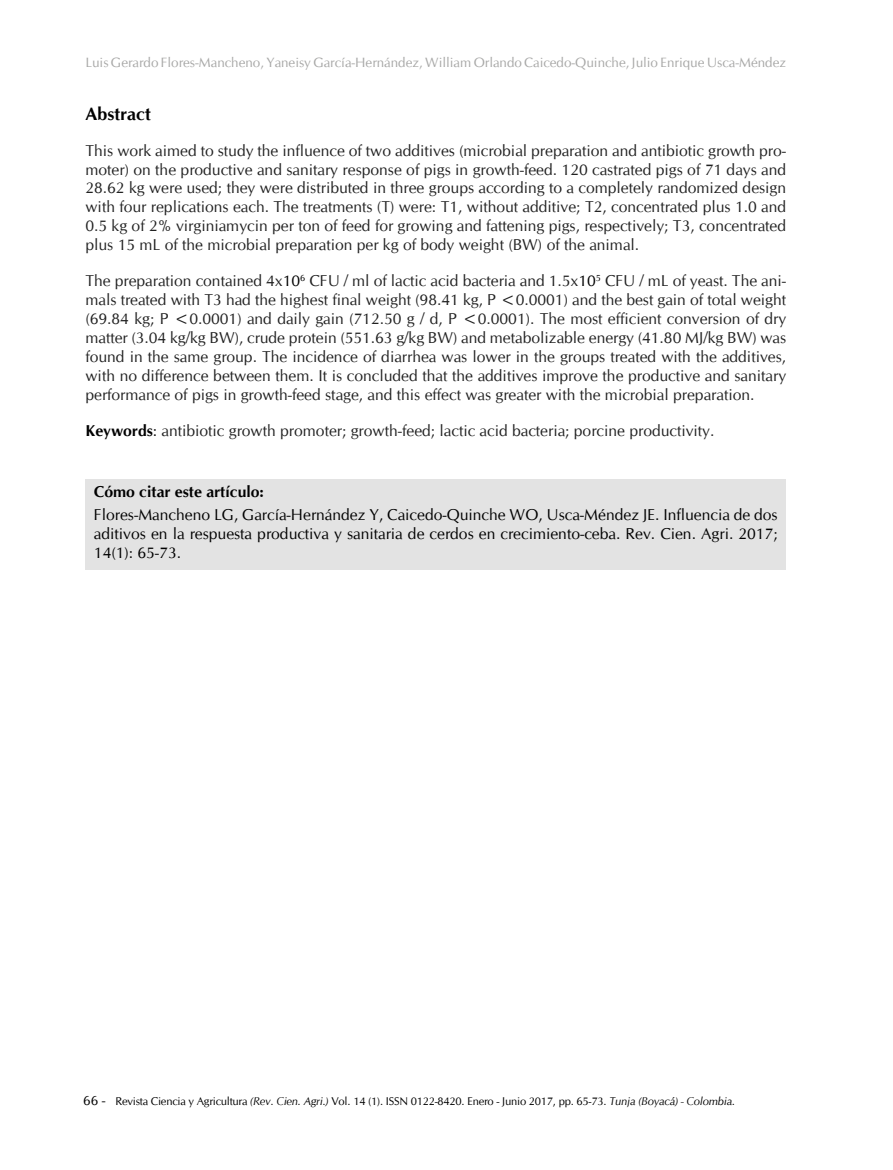
<style>
.page{position:relative;width:893px;height:1170px;background:#fff}
.page>*{position:absolute;margin:0;border:0;box-sizing:border-box;transform-origin:0 0}
.t1{font:700 18px "CG Omega";color:#000}
.t2{font:15.75px/18.9px "CG Omega";color:#212121;text-align:justify}
.t3{font:15.75px/18.9px "CG Omega";color:#000;text-align:justify}
.t4{font:700 15.75px "CG Omega";color:#000}
.t5{font:13.5px "CG Omega";color:#a8a8a7}
.t6{font:11.25px "CG Omega";letter-spacing:-.02em;color:#000}
.s1{color:#000}
.s2{font-weight:700;color:#000}
.s3{font-size:13.5px}
.s4{font-style:italic}
</style>
<div class="page">
<div style="left:85px;top:479px;width:701px;height:27px;background:#e3e3e3"></div>
<div style="left:85px;top:500px;width:701px;height:69px;background:#e3e3e3"></div>
<p class="t5" style="left:85px;top:54px;width:702px">Luis Gerardo Flores-Mancheno, Yaneisy García-Hernández, William Orlando Caicedo-Quinche, Julio Enrique Usca-Méndez</p>
<p class="t1" style="left:85px;top:102px;width:67px">Abstract</p>
<p class="t2" style="left:85px;top:141px;width:702px">This work aimed to study the influence of two additives (microbial preparation and antibiotic growth pro&shy;moter) on the productive and sanitary response of pigs in growth-feed. 120 castrated pigs of 71 days and 28.62 kg were used; they were distributed in three groups according to a completely randomized design with four replications each. The treatments (T) were: T1, without additive; T2, concentrated plus 1.0 and 0.5 kg of 2% virginiamycin per ton of feed for growing and fattening pigs, respectively; T3, concentrated plus 15 mL of the microbial preparation per kg of body weight (BW) of the animal.</p>
<p class="t2" style="left:85px;top:271px;width:702px">The preparation contained 4x<span class="s1">10</span><sup>6</sup> CFU / ml of lactic acid bacteria and 1.5x<span class="s1">10</span><sup>5</sup> CFU / mL of yeast. The ani&shy;mals treated with T3 had the highest final weight (98.41 kg, P &lt;0.0001) and the best gain of total weight (69.84 kg; P &lt;0.0001) and daily gain (712.50 g / d, P &lt;0.0001). The most efficient conversion of dry matter (3.04 kg/kg BW), crude protein (551.63 g/kg BW) and metabolizable energy (41.80 MJ/kg BW) was found in the same group. The incidence of diarrhea was lower in the groups treated with the additives, with no difference between them. It is concluded that the additives improve the productive and sanitary performance of pigs in growth-feed stage, and this effect was greater with the microbial preparation.</p>
<p class="t2" style="left:85px;top:421px;width:630px"><span class="s2">Keywords</span><span class="s1">:</span> antibiotic growth promoter; growth-feed; lactic acid bacteria; porcine productivity.</p>
<p class="t4" style="left:94px;top:481px;width:171px">Cómo citar este artículo:</p>
<p class="t3" style="left:94px;top:505px;width:685px">Flores-Mancheno LG, García-Hernández Y, Caicedo-Quinche WO, Usca-Méndez JE. Influencia de dos aditivos en la respuesta productiva y sanitaria de cerdos en crecimiento-ceba. Rev. Cien. Agri. 2017; 14(1): 65-73.</p>
<p class="t6" style="left:83px;top:1093px;width:653px"><span class="s3">66 -</span> Revista Ciencia y Agricultura <span class="s4">(Rev. Cien. Agri.)</span> Vol. 14 (1). ISSN 0122-8420. Enero - Junio 2017, pp. 65-73. <span class="s4">Tunja (Boyacá) - Colombia.</span></p>
</div>
